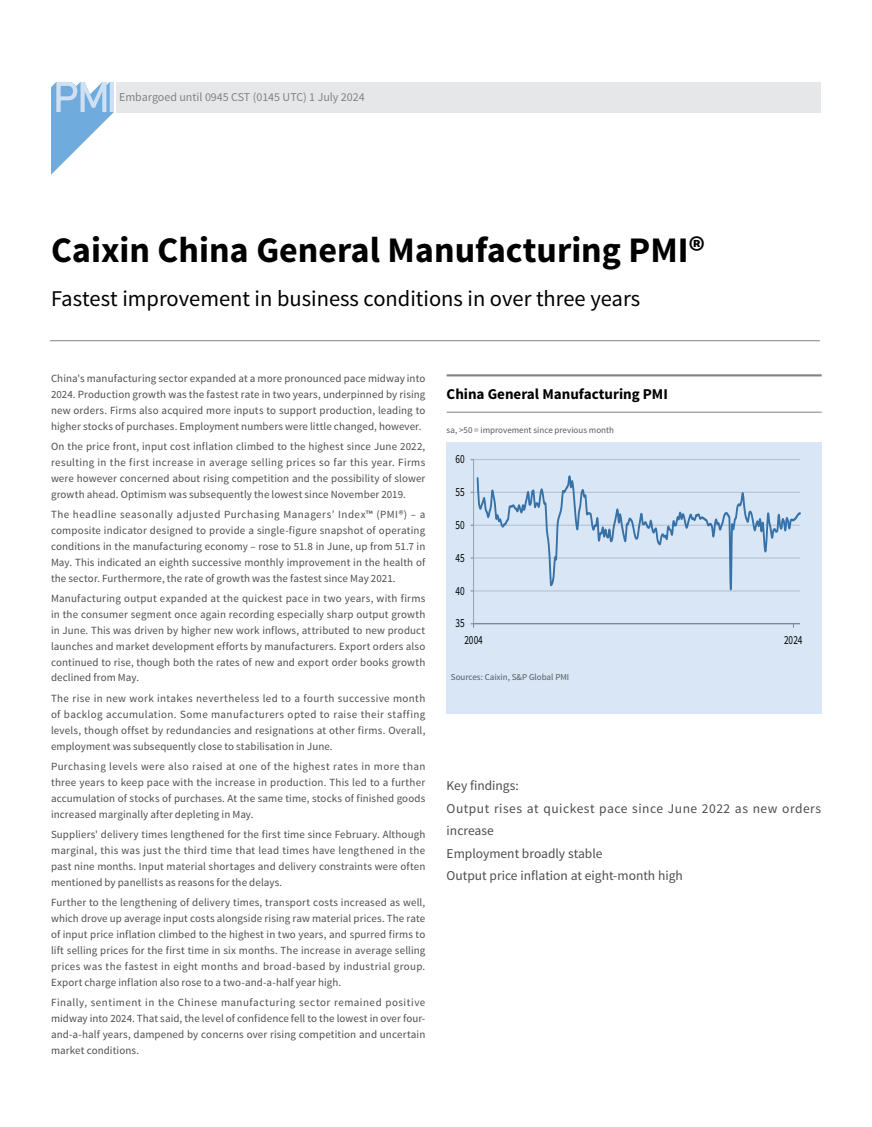
<style>
.page{position:relative;width:872px;height:1127px;background:#fff}
.page>*{position:absolute;margin:0;border:0;box-sizing:border-box;transform-origin:0 0}
.t1{font:700 36px "Source Sans Pro";color:#000}
.t2{font:22.5px "Source Sans Pro";color:#000}
.t3{font:700 15px "Source Sans Pro";color:#000}
.t4{font:13.5px/22.5px "Source Sans Pro";color:#4d4d4f}
.t5{font:12.3px "Source Sans Pro";letter-spacing:-.005em;color:#000;scale:.75 1}
.t6{font:12px "Source Sans Pro";color:#808285}
.t7{font:10.95px/15.9px "Source Sans Pro";letter-spacing:.01em;color:#4d4d4f;text-align:justify}
.t8{font:9px "Source Sans Pro";color:#58595b}
</style>
<div class="page">
<hr style="left:50px;top:340px;width:770px;height:1px;background:#808285">
<div style="left:446px;top:442px;width:375px;height:272px;background:#d8e6f5"></div>
<hr style="left:446px;top:374px;width:375px;height:2px;background:#808285">
<hr style="left:446px;top:412px;width:375px;height:1px;background:#808285">
<div style="left:116px;top:82px;width:705px;height:30px;background:#e6e7e8"></div>
<svg style="left:51px;top:82px;width:63px;height:93px"></svg>
<hr style="left:473px;top:459px;width:327px;height:1px;background:#d9d9d9">
<hr style="left:473px;top:459px;width:1px;height:165px;background:#a6a6a6">
<hr style="left:473px;top:623px;width:327px;height:1px;background:#868686">
<svg style="left:470px;top:475px;width:330px;height:119px"></svg>
<p class="t6" style="left:119px;top:90px;width:247px">Embargoed until 0945 CST (0145 UTC) 1 July 2024</p>
<h1 class="t1" style="left:51px;top:227px;width:655px">Caixin China General Manufacturing PMI®</h1>
<h2 class="t2" style="left:51px;top:285px;width:590px">Fastest improvement in business conditions in over three years</h2>
<p class="t7" style="left:51px;top:370px;width:376px">China's manufacturing sector expanded at a more pronounced pace midway into 2024. Production growth was the fastest rate in two years, underpinned by rising new orders. Firms also acquired more inputs to support production, leading to higher stocks of purchases. Employment numbers were little changed, however.</p>
<p class="t7" style="left:51px;top:439px;width:376px">On the price front, input cost inflation climbed to the highest since June 2022, resulting in the first increase in average selling prices so far this year. Firms were however concerned about rising competition and the possibility of slower growth ahead. Optimism was subsequently the lowest since November 2019.</p>
<p class="t7" style="left:51px;top:507px;width:376px">The headline seasonally adjusted Purchasing Managers’ Index™ (PMI®) – a composite indicator designed to provide a single-figure snapshot of operating conditions in the manufacturing economy – rose to 51.8 in June, up from 51.7 in May. This indicated an eighth successive monthly improvement in the health of the sector. Furthermore, the rate of growth was the fastest since May 2021.</p>
<p class="t7" style="left:51px;top:591px;width:376px">Manufacturing output expanded at the quickest pace in two years, with firms in the consumer segment once again recording especially sharp output growth in June. This was driven by higher new work inflows, attributed to new product launches and market development efforts by manufacturers. Export orders also continued to rise, though both the rates of new and export order books growth declined from May.</p>
<p class="t7" style="left:51px;top:690px;width:376px">The rise in new work intakes nevertheless led to a fourth successive month of backlog accumulation. Some manufacturers opted to raise their staffing levels, though offset by redundancies and resignations at other firms. Overall, employment was subsequently close to stabilisation in June.</p>
<p class="t7" style="left:51px;top:759px;width:376px">Purchasing levels were also raised at one of the highest rates in more than three years to keep pace with the increase in production. This led to a further accumulation of stocks of purchases. At the same time, stocks of finished goods increased marginally after depleting in May.</p>
<p class="t7" style="left:51px;top:827px;width:376px">Suppliers' delivery times lengthened for the first time since February. Although marginal, this was just the third time that lead times have lengthened in the past nine months. Input material shortages and delivery constraints were often mentioned by panellists as reasons for the delays.</p>
<p class="t7" style="left:51px;top:895px;width:376px">Further to the lengthening of delivery times, transport costs increased as well, which drove up average input costs alongside rising raw material prices. The rate of input price inflation climbed to the highest in two years, and spurred firms to lift selling prices for the first time in six months. The increase in average selling prices was the fastest in eight months and broad-based by industrial group.<br>Export charge inflation also rose to a two-and-a-half year high.</p>
<p class="t7" style="left:51px;top:995px;width:376px">Finally, sentiment in the Chinese manufacturing sector remained positive midway into 2024. That said, the level of confidence fell to the lowest in over four&shy;and-a-half years, dampened by concerns over rising competition and uncertain market conditions.</p>
<h3 class="t3" style="left:446px;top:385px;width:223px">China General Manufacturing PMI</h3>
<p class="t8" style="left:446px;top:425px;width:169px">sa, &gt;50 = improvement since previous month</p>
<p class="t5" style="left:455px;top:451px;width:14px">60</p>
<p class="t5" style="left:455px;top:484px;width:14px">55</p>
<p class="t5" style="left:455px;top:517px;width:14px">50</p>
<p class="t5" style="left:455px;top:550px;width:14px">45</p>
<p class="t5" style="left:455px;top:583px;width:14px">40</p>
<p class="t5" style="left:455px;top:616px;width:14px">35</p>
<p class="t5" style="left:464px;top:632px;width:26px">2004</p>
<p class="t5" style="left:784px;top:632px;width:26px">2024</p>
<p class="t8" style="left:451px;top:672px;width:120px">Sources: Caixin, S&amp;P Global PMI</p>
<p class="t4" style="left:446px;top:775px;width:376px">Key findings:<br>Output rises at quickest pace since June 2022 as new orders increase<br>Employment broadly stable<br>Output price inflation at eight-month high</p>
</div>
